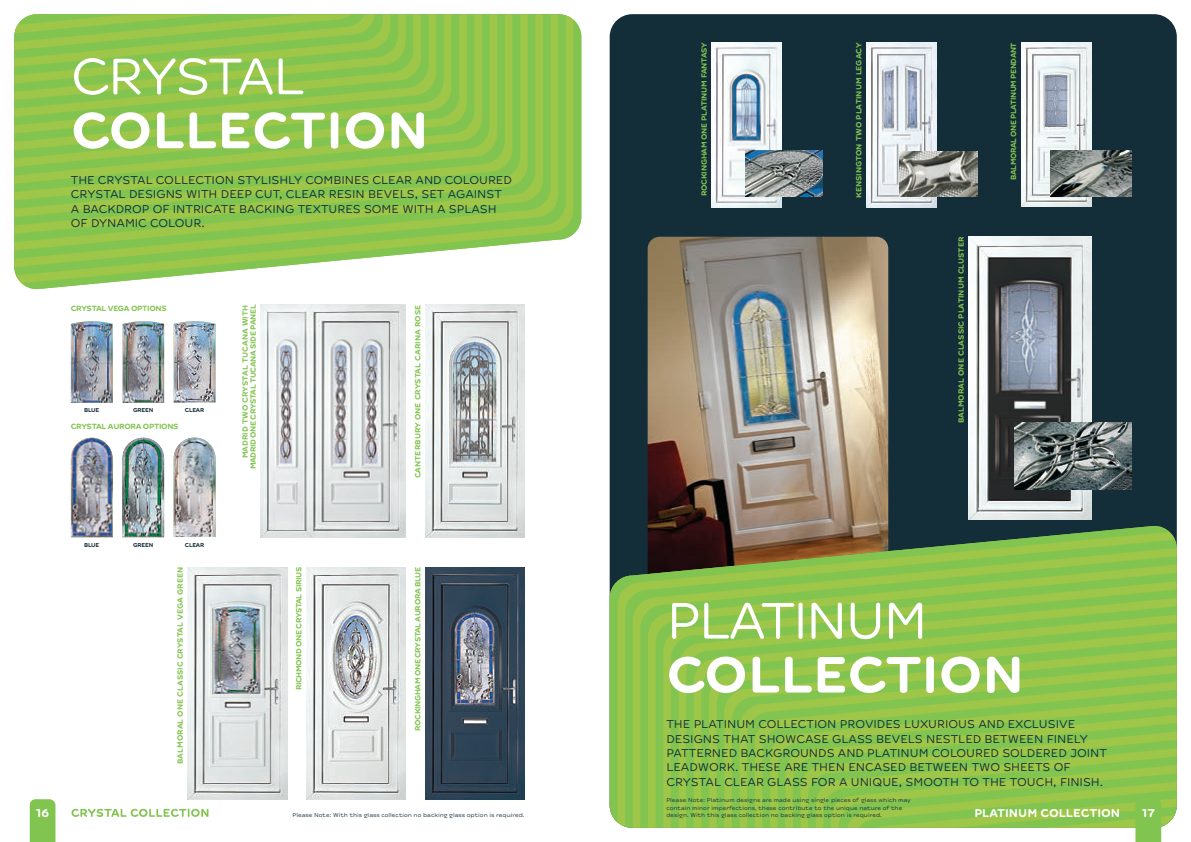
<style>
.page{position:relative;width:1191px;height:842px;background:#fff}
.page>*{position:absolute;margin:0;border:0;box-sizing:border-box;transform-origin:0 0}
.t1{font:700 54px "Farm New";color:#fff}
.t2{font:54px "Farm New";letter-spacing:-.04em;color:#fff}
.t3{font:12px/14.4px "Farm New";color:#142e39}
.t4{font:700 12px "Farm New";color:#fff}
.t5{font:700 8px/8px "Farm New";letter-spacing:-.05em;color:#82c450;text-align:right}
.t6{font:700 8px "Farm New";color:#82c450}
.t7{font:700 8px "Farm New";letter-spacing:-.03em;color:#82c450}
.t8{font:6px/7.2px "Farm New";color:#142e39}
.t9{font:700 6px "Farm New";letter-spacing:-.04em;color:#142e39}
</style>
<div class="page">
<div style="left:609px;top:14px;width:567px;height:814px;background:#142e39;border-radius:23px"></div>
<img style="left:647px;top:237px;width:241px;height:289px">
<svg style="left:609px;top:526px;width:567px;height:302px"></svg>
<svg style="left:609px;top:589px;width:3px;height:219px"></svg>
<svg style="left:617px;top:532px;width:558px;height:295px"></svg>
<svg style="left:633px;top:548px;width:543px;height:280px;background:#7e9c3f"></svg>
<svg style="left:648px;top:564px;width:528px;height:264px;background:#8bbd49"></svg>
<svg style="left:663px;top:581px;width:513px;height:247px;background:#90c44b"></svg>
<svg style="left:678px;top:598px;width:498px;height:230px;background:#8fc44b"></svg>
<svg style="left:694px;top:615px;width:482px;height:213px;background:#90c44b"></svg>
<svg style="left:709px;top:631px;width:467px;height:197px;background:#8fc44b"></svg>
<svg style="left:724px;top:648px;width:452px;height:180px;background:#8fc44b"></svg>
<svg style="left:739px;top:665px;width:437px;height:163px;background:#8fc44b"></svg>
<svg style="left:755px;top:681px;width:421px;height:147px;background:#8fc44b"></svg>
<svg style="left:770px;top:698px;width:406px;height:130px;background:#90c44b"></svg>
<svg style="left:785px;top:715px;width:391px;height:113px;background:#90c44b"></svg>
<svg style="left:14px;top:14px;width:567px;height:275px"></svg>
<svg style="left:579px;top:34px;width:2px;height:192px"></svg>
<svg style="left:16px;top:15px;width:557px;height:268px"></svg>
<svg style="left:14px;top:14px;width:544px;height:253px"></svg>
<svg style="left:14px;top:14px;width:529px;height:236px;background:#93c652"></svg>
<svg style="left:14px;top:14px;width:514px;height:220px;background:#90c44b"></svg>
<svg style="left:14px;top:14px;width:498px;height:203px;background:#8fc44b"></svg>
<svg style="left:14px;top:14px;width:483px;height:186px;background:#90c44b"></svg>
<svg style="left:14px;top:14px;width:468px;height:170px;background:#8fc44b"></svg>
<svg style="left:14px;top:14px;width:453px;height:153px;background:#90c44b"></svg>
<svg style="left:14px;top:14px;width:437px;height:136px;background:#8fc44b"></svg>
<svg style="left:14px;top:14px;width:422px;height:120px;background:#8fc44b"></svg>
<svg style="left:14px;top:14px;width:407px;height:103px;background:#90c44b"></svg>
<svg style="left:14px;top:14px;width:392px;height:86px;background:#90c54d"></svg>
<img style="left:188px;top:567px;width:99px;height:232px">
<img style="left:306px;top:567px;width:100px;height:232px">
<img style="left:425px;top:567px;width:99px;height:232px">
<img style="left:261px;top:305px;width:145px;height:232px">
<img style="left:425px;top:305px;width:99px;height:232px">
<img style="left:71px;top:438px;width:42px;height:99px">
<img style="left:122px;top:438px;width:42px;height:99px">
<img style="left:174px;top:437px;width:41px;height:100px">
<img style="left:122px;top:321px;width:42px;height:82px">
<img style="left:71px;top:321px;width:42px;height:82px">
<img style="left:174px;top:321px;width:41px;height:82px">
<svg style="left:30px;top:799px;width:25px;height:43px"></svg>
<svg style="left:800px;top:731px;width:376px;height:111px;background:#9ccb61"></svg>
<svg style="left:71px;top:809px;width:137px;height:8px"></svg>
<img style="left:1021px;top:43px;width:70px;height:164px">
<img style="left:866px;top:43px;width:70px;height:164px">
<img style="left:711px;top:43px;width:70px;height:164px">
<img style="left:968px;top:237px;width:123px;height:283px">
<img style="left:1014px;top:422px;width:117px;height:68px">
<img style="left:899px;top:151px;width:78px;height:45px">
<img style="left:1051px;top:150px;width:80px;height:46px">
<img style="left:745px;top:150px;width:77px;height:46px">
<h1 class="t2" style="left:71px;top:44px;width:235px">CRYSTAL</h1>
<h1 class="t1" style="left:71px;top:96px;width:359px">COLLECTION</h1>
<p class="t3" style="left:71px;top:173px;width:442px">THE CRYSTAL COLLECTION STYLISHLY COMBINES CLEAR AND COLOURED CRYSTAL DESIGNS WITH DEEP CUT, CLEAR RESIN BEVELS, SET AGAINST A BACKDROP OF INTRICATE BACKING TEXTURES SOME WITH A SPLASH OF DYNAMIC COLOUR.</p>
<p class="t7" style="left:71px;top:303px;width:97px">CRYSTAL VEGA OPTIONS</p>
<p class="t9" style="left:84px;top:406px;width:17px">BLUE</p>
<p class="t9" style="left:133px;top:406px;width:22px">GREEN</p>
<p class="t9" style="left:185px;top:406px;width:21px">CLEAR</p>
<p class="t7" style="left:71px;top:421px;width:109px">CRYSTAL AURORA OPTIONS</p>
<p class="t9" style="left:84px;top:541px;width:17px">BLUE</p>
<p class="t9" style="left:133px;top:541px;width:22px">GREEN</p>
<p class="t9" style="left:185px;top:541px;width:21px">CLEAR</p>
<p class="t5" style="left:242px;top:469px;width:166px;rotate:-90deg">MADRID TWO CRYSTAL TUCANA WITH<br>MADRID ONE CRYSTAL TUCANA SIDE PANEL</p>
<p class="t6" style="left:412px;top:478px;width:175px;rotate:-90deg">CANTERBURY ONE CRYSTAL CARINA ROSE</p>
<p class="t6" style="left:175px;top:764px;width:199px;rotate:-90deg">BALMORAL ONE CLASSIC CRYSTAL VEGA GREEN</p>
<p class="t5" style="left:295px;top:690px;width:125px;rotate:-90deg">RICHMOND ONE CRYSTAL SIRIUS</p>
<p class="t5" style="left:414px;top:731px;width:166px;rotate:-90deg">ROCKINGHAM ONE CRYSTAL AURORA BLUE</p>
<p class="t7" style="left:699px;top:196px;width:155px;rotate:-90deg">ROCKINGHAM ONE PLATINUM FANTASY</p>
<p class="t5" style="left:1010px;top:180px;width:139px;rotate:-90deg">BALMORAL ONE PLATINUM PENDANT</p>
<p class="t6" style="left:854px;top:198px;width:157px;rotate:-90deg">KENSINGTON TWO PLATINUM LEGACY</p>
<p class="t6" style="left:956px;top:423px;width:188px;rotate:-90deg">BALMORAL ONE CLASSIC PLATINUM CLUSTER</p>
<h1 class="t2" style="left:666px;top:588px;width:263px">PLATINUM</h1>
<h1 class="t1" style="left:666px;top:640px;width:359px">COLLECTION</h1>
<p class="t3" style="left:666px;top:717px;width:442px">THE PLATINUM COLLECTION PROVIDES LUXURIOUS AND EXCLUSIVE DESIGNS THAT SHOWCASE GLASS BEVELS NESTLED BETWEEN FINELY PATTERNED BACKGROUNDS AND PLATINUM COLOURED SOLDERED JOINT LEADWORK. THESE ARE THEN ENCASED BETWEEN TWO SHEETS OF CRYSTAL CLEAR GLASS FOR A UNIQUE, SMOOTH TO THE TOUCH, FINISH.</p>
<p class="t8" style="left:666px;top:797px;width:246px">Please Note: Platinum designs are made using single pieces of glass which may contain minor imperfections, these contribute to the unique nature of the design. With this glass collection no backing glass option is required.</p>
<p class="t4" style="left:36px;top:805px;width:15px">16</p>
<p class="t4" style="left:974px;top:805px;width:147px">PLATINUM COLLECTION</p>
<p class="t4" style="left:1142px;top:805px;width:14px">17</p>
<p class="t8" style="left:293px;top:811px;width:233px">Please Note: With this glass collection no backing glass option is required.</p>
</div>
